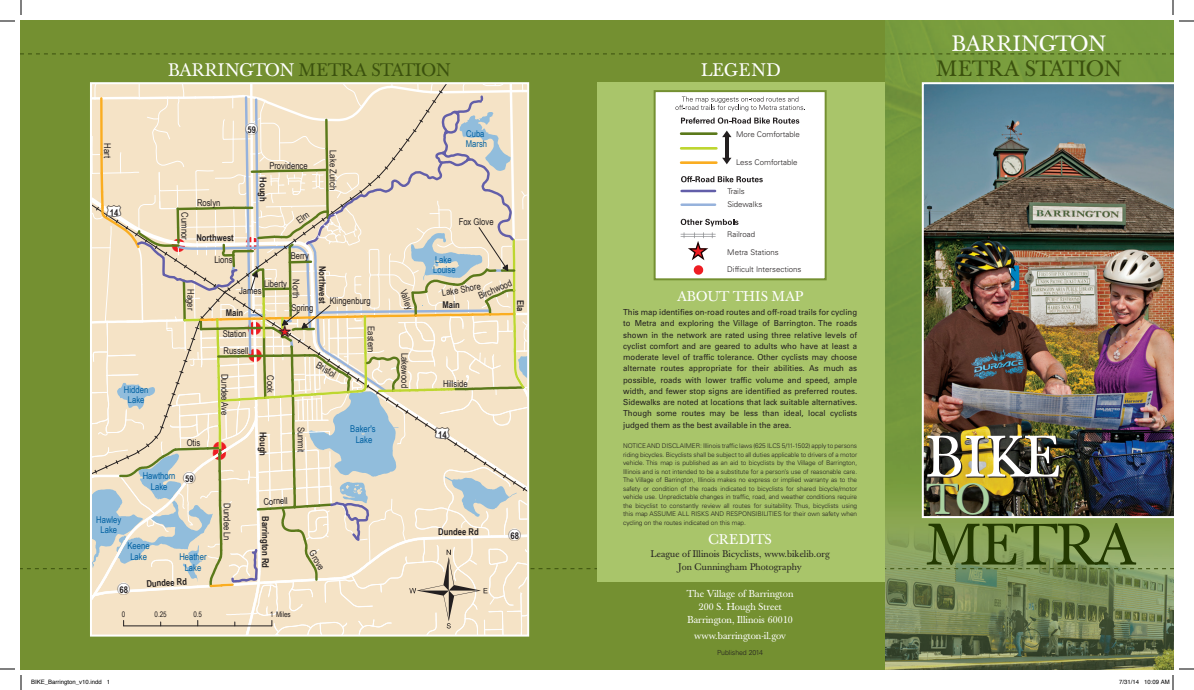
<style>
.page{position:relative;width:1194px;height:690px;background:#fff}
.page>*{position:absolute;margin:0;border:0;box-sizing:border-box;transform-origin:0 0}
.t1{font:98.3px "ESRI North";color:#231f20}
.t2{font:58px "Baskerville";letter-spacing:-.03em;color:#233901}
.t3{font:58px "Baskerville";color:#fff}
.t4{font:43px "Baskerville";color:#aad2a1}
.t5{font:22px "Baskerville";color:#3b510e}
.t6{font:22px "Baskerville";letter-spacing:.02em;color:#fff}
.t7{font:19.3px/27.9px "ESRI Default Marker";color:#ee1d23}
.t8{font:18px "Baskerville";color:#3b510e}
.t9{font:18px "Baskerville";letter-spacing:.065em;color:#fff}
.t10{font:14px "Baskerville";color:#fff}
.t11{font:14px "Baskerville";letter-spacing:.02em;color:#fff}
.t12{font:10px "Baskerville";color:#fff}
.t13{font:9.5px "Baskerville";letter-spacing:.01em;color:#231f20}
.t14{font:9.4px/17.2px "Arial Narrow";color:#231f20}
.t15{font:700 9.4px "Arial Narrow";color:#231f20}
.t16{font:9.4px/10.7px "Arial Narrow";letter-spacing:.005em;color:#0161a2;text-align:center}
.About_maps{font:8.2px/11.2px "Univers LT Std";color:#231f20;text-align:justify;scale:.95 1}
.t17{font:300 7.8px/13.1px "Univers";color:#231f20}
.t18{font:300 7.8px "Univers LT Std";color:#231f20}
.t19{font:7.7px "Arial Narrow";letter-spacing:.005em;color:#231f20}
.t20{font:300 7px "Univers";letter-spacing:-.01em;color:#231f20}
.Disclaimer{font:300 6.5px/8.5px "Univers";letter-spacing:-.01em;color:#231f20;text-align:justify}
.t21{font:6px "Helvetica";color:#000}
.s1{color:#fff}
.s2{font-family:"ESRI Default Marker";font-weight:400;font-size:16.8px;color:#fff}
.s3{font-family:"ESRI Default Marker";font-weight:400;font-size:16.8px}
.s4{color:#231f20}
</style>
<div class="page">
<div style="left:20px;top:20px;width:1154px;height:650px;background:#749031"></div>
<img style="left:885px;top:20px;width:289px;height:650px">
<svg style="left:20px;top:53px;width:1154px;height:1px"></svg>
<svg style="left:0;top:0;width:22px;height:22px"></svg>
<svg style="left:0;top:668px;width:22px;height:22px"></svg>
<svg style="left:1172px;top:0;width:22px;height:22px"></svg>
<svg style="left:1119px;top:668px;width:75px;height:22px"></svg>
<img style="left:20px;top:83px;width:1154px;height:553px">
<p class="t6" style="left:952px;top:30px;width:155px">BARRINGTON</p>
<p class="t8" style="left:168px;top:60px;width:284px"><span class="s1">BARRINGTON</span> METRA STATION</p>
<p class="t5" style="left:936px;top:55px;width:187px">METRA STATION</p>
<p class="t9" style="left:701px;top:59px;width:81px">LEGEND</p>
<p class="t14" style="left:116px;top:143px;width:16px;rotate:90deg">Hart</p>
<p class="t15" style="left:107px;top:205px;width:16px"><span class="s2">£</span><span class="s3">¤</span>1 4</p>
<p class="t16" style="left:124px;top:384px;width:26px">Hidden<br>Lake</p>
<p class="t14" style="left:197px;top:194px;width:25px">Roslyn</p>
<p class="t15" style="left:246px;top:123px;width:13px"><span class="s2">¬</span><span class="s3">«</span>5 9</p>
<p class="t14" style="left:269px;top:157px;width:40px">Providence</p>
<p class="t15" style="left:270px;top:177px;width:26px;rotate:90deg">Hough</p>
<p class="t14" style="left:342px;top:150px;width:42px;rotate:90deg">Lake Zurich</p>
<p class="t14" style="left:194px;top:212px;width:29px;rotate:90deg">Cumnor</p>
<p class="t15" style="left:196px;top:231px;width:39px">Northwest</p>
<p class="t7" style="left:172px;top:231px;width:15px">!</p>
<p class="t7" style="left:246px;top:229px;width:15px">!</p>
<p class="t14" style="left:291px;top:247px;width:20px">Berry</p>
<p class="t14" style="left:305px;top:279px;width:20px;rotate:90deg">North</p>
<p class="t14" style="left:214px;top:251px;width:20px">Lions</p>
<p class="t15" style="left:330px;top:266px;width:39px;rotate:90deg">Northwest</p>
<p class="t14" style="left:264px;top:274px;width:24px">Liberty</p>
<p class="t14" style="left:239px;top:282px;width:24px">James</p>
<p class="t14" style="left:200px;top:289px;width:23px;rotate:90deg">Hager</p>
<p class="t14" style="left:330px;top:292px;width:42px">Klingenburg</p>
<p class="t14" style="left:291px;top:298px;width:24px">Spring</p>
<p class="t15" style="left:226px;top:306px;width:19px">Main</p>
<p class="t14" style="left:187px;top:433px;width:15px">Otis</p>
<p class="t7" style="left:248px;top:314px;width:16px">! !</p>
<p class="t14" style="left:223px;top:324px;width:27px">Station<br>Russell</p>
<p class="t7" style="left:278px;top:318px;width:15px">^<span class="s4">_</span></p>
<p class="t14" style="left:234px;top:374px;width:43px;rotate:90deg">Dundee Ave</p>
<p class="t7" style="left:213px;top:437px;width:15px">!!</p>
<p class="t14" style="left:280px;top:375px;width:19px;rotate:90deg">Cook</p>
<p class="t15" style="left:270px;top:432px;width:26px;rotate:90deg">Hough</p>
<p class="t14" style="left:310px;top:427px;width:27px;rotate:90deg">Summit</p>
<p class="t14" style="left:321px;top:356px;width:23px;rotate:30deg">Bristol</p>
<p class="t14" style="left:380px;top:326px;width:28px;rotate:90deg">Eastern</p>
<p class="t16" style="left:350px;top:423px;width:27px">Baker's<br>Lake</p>
<p class="t16" style="left:143px;top:470px;width:34px">Hawthorn<br>Lake</p>
<p class="t15" style="left:184px;top:472px;width:13px"><span class="s2">¬</span><span class="s3">«</span>5 9</p>
<p class="t16" style="left:466px;top:128px;width:23px;text-align:left">Cuba<br>Marsh</p>
<p class="t14" style="left:459px;top:212px;width:36px">Fox Glove</p>
<p class="t16" style="left:433px;top:254px;width:24px;text-align:left">Lake<br>Louise</p>
<p class="t14" style="left:475px;top:288px;width:37px;rotate:-23deg">Birchwood</p>
<p class="t14" style="left:412px;top:287px;width:22px;rotate:70deg">Valley</p>
<p class="t14" style="left:441px;top:284px;width:41px;rotate:-10deg">Lake Shore</p>
<p class="t15" style="left:528px;top:300px;width:13px;rotate:90deg">Ela</p>
<p class="t15" style="left:443px;top:298px;width:19px">Main</p>
<p class="t14" style="left:414px;top:353px;width:36px;rotate:90deg">Lakewood</p>
<p class="t14" style="left:443px;top:374px;width:26px">Hillside</p>
<p class="t15" style="left:435px;top:427px;width:16px"><span class="s2">£</span><span class="s3">¤</span>1 4</p>
<p class="t14" style="left:263px;top:493px;width:26px;rotate:-3deg">Cornell</p>
<p class="t14" style="left:236px;top:503px;width:39px;rotate:90deg">Dundee Ln</p>
<p class="t16" style="left:96px;top:514px;width:26px">Hawley<br>Lake</p>
<p class="t15" style="left:272px;top:516px;width:53px;rotate:90deg">Barrington Rd</p>
<p class="t15" style="left:438px;top:525px;width:42px">Dundee Rd</p>
<p class="t16" style="left:128px;top:540px;width:24px;text-align:left">Keene<br>Lake</p>
<p class="t14" style="left:319px;top:546px;width:22px;rotate:60deg">Grove</p>
<p class="t1" style="left:409px;top:537px;width:80px">«</p>
<p class="t16" style="left:180px;top:551px;width:29px">Heather<br>Lake</p>
<p class="t15" style="left:146px;top:576px;width:42px;rotate:-3deg">Dundee Rd</p>
<p class="t15" style="left:118px;top:583px;width:13px"><span class="s2">¬</span><span class="s3">«</span>6 8</p>
<p class="t19" style="left:122px;top:608px;width:5px">0</p>
<p class="t19" style="left:155px;top:608px;width:14px">0.25</p>
<p class="t19" style="left:193px;top:608px;width:10px">0.5</p>
<p class="t19" style="left:270px;top:608px;width:22px">1 Miles</p>
<p class="t15" style="left:509px;top:529px;width:13px"><span class="s2">¬</span><span class="s3">«</span>6 8</p>
<p class="t18" style="left:736px;top:129px;width:65px">More Comfortable</p>
<p class="t17" style="left:736px;top:155px;width:63px">Less Comfortable</p>
<p class="t17" style="left:727px;top:184px;width:36px">Trails<br>Sidewalks</p>
<p class="t17" style="left:727px;top:228px;width:29px">Railroad</p>
<p class="t17" style="left:727px;top:245px;width:53px">Metra Stations</p>
<p class="t17" style="left:727px;top:263px;width:76px">Difficult Intersections</p>
<p class="t10" style="left:677px;top:288px;width:127px">ABOUT THIS MAP</p>
<p class="About_maps" style="left:623px;top:307px;width:248px">This map identifies on-road routes and off-road trails for cycling to Metra and exploring the Village of Barrington. The roads shown in the network are rated using three relative levels of cyclist comfort and are geared to adults who have at least a moderate level of traffic tolerance. Other cyclists may choose alternate routes appropriate for their abilities. As much as possible, roads with lower traffic volume and speed, ample width, and fewer stop signs are identified as preferred routes.<br>Sidewalks are noted at locations that lack suitable alternatives.<br>Though some routes may be less than ideal, local cyclists judged them as the best available in the area.</p>
<p class="Disclaimer" style="left:623px;top:442px;width:236px">NOTICE AND DISCLAIMER: Illinois traffic laws (625 ILCS 5/11-1502) apply to persons riding bicycles. Bicyclists shall be subject to all duties applicable to drivers of a motor vehicle. This map is published as an aid to bicyclists by the Village of Barrington, Illinois and is not intended to be a substitute for a person’s use of reasonable care.<br>The Village of Barrington, Illinois makes no express or implied warranty as to the safety or condition of the roads indicated to bicyclists for shared bicycle/motor vehicle use. Unpredictable changes in traffic, road, and weather conditions require the bicyclist to constantly review all routes for suitability. Thus, bicyclists using this map ASSUME ALL RISKS AND RESPONSIBILITIES for their own safety when cycling on the routes indicated on this map.</p>
<p class="t11" style="left:708px;top:531px;width:65px">CREDITS</p>
<p class="t13" style="left:651px;top:548px;width:180px">League of Illinois Bicyclists, www.bikelib.org</p>
<p class="t13" style="left:679px;top:561px;width:125px">Jon Cunningham Photography</p>
<p class="t12" style="left:687px;top:588px;width:108px">The Village of Barrington</p>
<p class="t12" style="left:699px;top:601px;width:84px">200 S. Hough Street</p>
<p class="t12" style="left:687px;top:614px;width:107px">Barrington, Illinois 60010</p>
<p class="t12" style="left:694px;top:630px;width:93px">www.barrington-il.gov</p>
<p class="t20" style="left:717px;top:649px;width:47px">Published 2014</p>
<p class="t3" style="left:927px;top:423px;width:135px">BIKE</p>
<p class="t4" style="left:927px;top:474px;width:65px">TO</p>
<p class="t2" style="left:927px;top:511px;width:211px">METRA</p>
<p class="t21" style="left:31px;top:677px;width:81px">BIKE_Barrington_v10.indd 1</p>
<p class="t21" style="left:1119px;top:677px;width:52px">7/31/14 10:09 AM</p>
</div>
